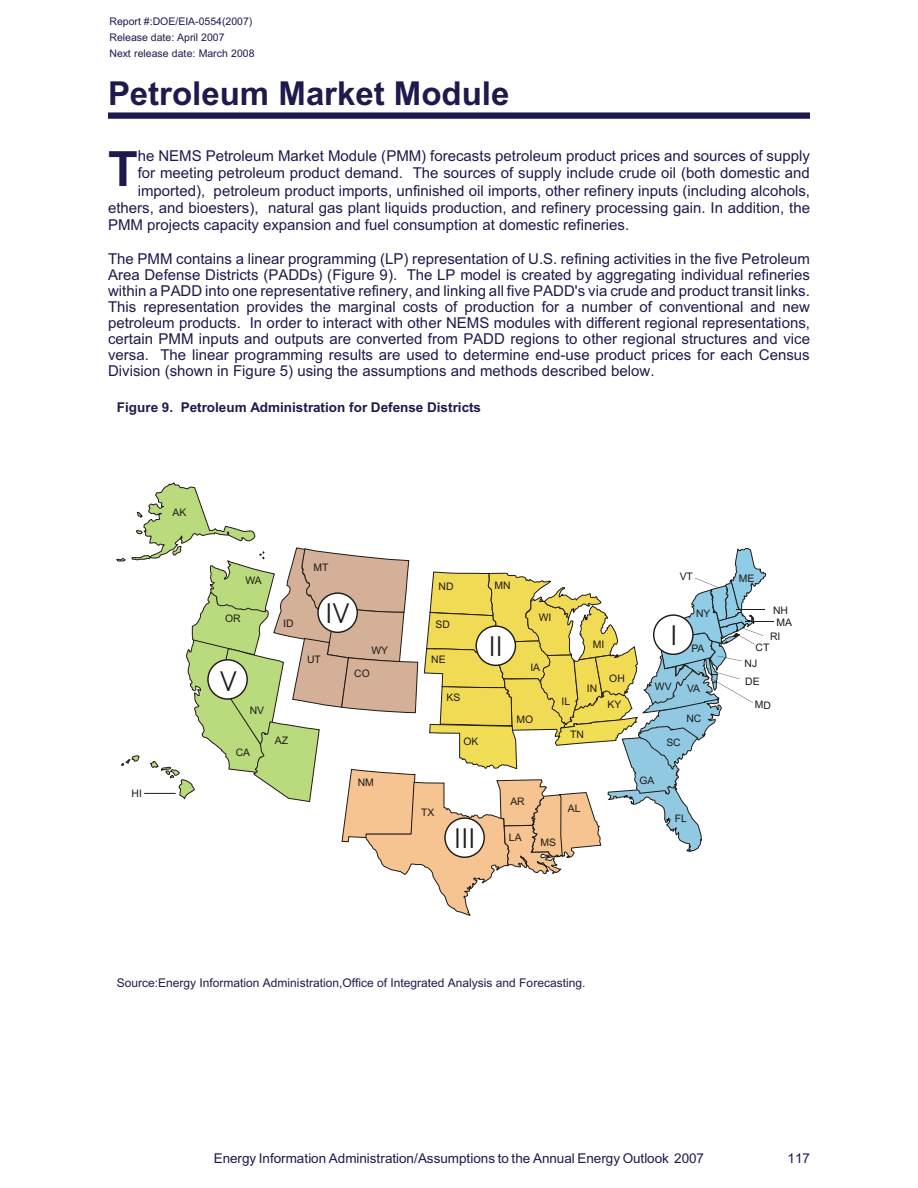
<style>
.page{position:relative;width:918px;height:1188px;background:#fff}
.page>*{position:absolute;margin:0;border:0;box-sizing:border-box;transform-origin:0 0}
.t1{font:700 48.6px "Arial";color:#1f1a4d}
.t2{font:700 33px "Arial";color:#1f1a4d}
.t3{font:27.75px "Avant Garde Bk BT";letter-spacing:.06em;color:#1f1a17}
.t4{font:15px/16px "Arial";color:#1f1a4d;text-align:justify}
.t5{font:13.5px "Helvetica";letter-spacing:-.005em;color:#1f1a4d}
.t6{font:700 13.5px "Arial";color:#1f1a4d}
.t7{font:12px "Arial";color:#1f1a4d}
.t8{font:10.5px/16px "Arial";color:#1f1a4d}
.t9{font:10.35px "Arial";color:#1f1a17}
</style>
<div class="page">
<div style="left:108px;top:112px;width:702px;height:7px;background:#1f1a4d"></div>
<svg style="left:117px;top:482px;width:656px;height:434px"></svg>
<p class="t8" style="left:110px;top:14px;width:147px">Report #:DOE/EIA-0554(2007)<br>Release date: April 2007<br>Next release date: March 2008</p>
<h2 class="t2" style="left:108px;top:81px;width:403px">Petroleum Market Module</h2>
<h1 class="t1" style="left:108px;top:151px;width:31px">T</h1>
<p class="t4" style="left:138px;top:149px;width:674px">he NEMS Petroleum Market Module (PMM) forecasts petroleum product prices and sources of supply</p>
<p class="t4" style="left:138px;top:167px;width:674px">for meeting petroleum product demand. The sources of supply include crude oil (both domestic and</p>
<p class="t4" style="left:138px;top:184px;width:674px">imported), petroleum product imports, unfinished oil imports, other refinery inputs (including alcohols,</p>
<p class="t4" style="left:108px;top:201px;width:704px">ethers, and bioesters), natural gas plant liquids production, and refinery processing gain. In addition, the</p>
<p class="t4" style="left:108px;top:218px;width:523px">PMM projects capacity expansion and fuel consumption at domestic refineries.</p>
<p class="t4" style="left:108px;top:252px;width:704px">The PMM contains a linear programming (LP) representation of U.S. refining activities in the five Petroleum Area Defense Districts (PADDs) (Figure 9). The LP model is created by aggregating individual refineries within a PADD into one representative refinery, and linking all five PADD's via crude and product transit links.<br>This representation provides the marginal costs of production for a number of conventional and new petroleum products. In order to interact with other NEMS modules with different regional representations, certain PMM inputs and outputs are converted from PADD regions to other regional structures and vice versa. The linear programming results are used to determine end-use product prices for each Census Division (shown in Figure 5) using the assumptions and methods described below.</p>
<p class="t6" style="left:117px;top:402px;width:366px">Figure 9. Petroleum Administration for Defense Districts</p>
<p class="t9" style="left:173px;top:509px;width:15px">AK</p>
<p class="t9" style="left:132px;top:789px;width:12px">HI</p>
<p class="t9" style="left:245px;top:576px;width:18px">WA</p>
<p class="t9" style="left:225px;top:614px;width:17px">OR</p>
<p class="t9" style="left:283px;top:619px;width:12px">ID</p>
<h3 class="t3" style="left:221px;top:670px;width:17px">V</h3>
<p class="t9" style="left:250px;top:707px;width:16px">NV</p>
<p class="t9" style="left:236px;top:748px;width:16px">CA</p>
<p class="t9" style="left:275px;top:736px;width:15px">AZ</p>
<p class="t9" style="left:314px;top:563px;width:16px">MT</p>
<h3 class="t3" style="left:326px;top:602px;width:24px">IV</h3>
<p class="t9" style="left:307px;top:656px;width:15px">UT</p>
<p class="t9" style="left:371px;top:647px;width:18px">WY</p>
<p class="t9" style="left:354px;top:669px;width:17px">CO</p>
<p class="t9" style="left:358px;top:778px;width:18px">NM</p>
<p class="t9" style="left:439px;top:582px;width:17px">ND</p>
<p class="t9" style="left:495px;top:582px;width:18px">MN</p>
<p class="t9" style="left:436px;top:620px;width:16px">SD</p>
<p class="t9" style="left:431px;top:655px;width:16px">NE</p>
<p class="t9" style="left:447px;top:693px;width:15px">KS</p>
<h3 class="t3" style="left:489px;top:635px;width:14px">II</h3>
<p class="t9" style="left:539px;top:613px;width:14px">WI</p>
<p class="t9" style="left:530px;top:664px;width:11px">IA</p>
<p class="t9" style="left:463px;top:737px;width:17px">OK</p>
<p class="t9" style="left:517px;top:716px;width:18px">MO</p>
<p class="t9" style="left:593px;top:640px;width:13px">MI</p>
<p class="t9" style="left:562px;top:697px;width:10px">IL</p>
<p class="t9" style="left:587px;top:685px;width:12px">IN</p>
<p class="t9" style="left:570px;top:731px;width:15px">TN</p>
<p class="t9" style="left:609px;top:674px;width:17px">OH</p>
<p class="t9" style="left:608px;top:701px;width:15px">KY</p>
<p class="t9" style="left:421px;top:809px;width:15px">TX</p>
<h3 class="t3" style="left:455px;top:827px;width:21px">III</h3>
<p class="t9" style="left:510px;top:798px;width:16px">AR</p>
<p class="t9" style="left:509px;top:834px;width:14px">LA</p>
<p class="t9" style="left:540px;top:838px;width:17px">MS</p>
<p class="t9" style="left:568px;top:804px;width:14px">AL</p>
<p class="t9" style="left:680px;top:573px;width:15px">VT</p>
<p class="t9" style="left:739px;top:574px;width:17px">ME</p>
<h3 class="t3" style="left:671px;top:624px;width:7px">I</h3>
<p class="t9" style="left:696px;top:609px;width:16px">NY</p>
<p class="t9" style="left:691px;top:644px;width:15px">PA</p>
<p class="t9" style="left:773px;top:606px;width:17px">NH</p>
<p class="t9" style="left:777px;top:619px;width:17px">MA</p>
<p class="t9" style="left:770px;top:632px;width:12px">RI</p>
<p class="t9" style="left:756px;top:644px;width:15px">CT</p>
<p class="t9" style="left:745px;top:660px;width:14px">NJ</p>
<p class="t7" style="left:117px;top:978px;width:470px">Source:Energy Information Administration,Office of Integrated Analysis and Forecasting.</p>
<p class="t5" style="left:214px;top:1153px;width:492px">Energy Information Administration/Assumptions to the Annual Energy Outlook 2007</p>
<p class="t5" style="left:788px;top:1153px;width:24px">117</p>
</div>
